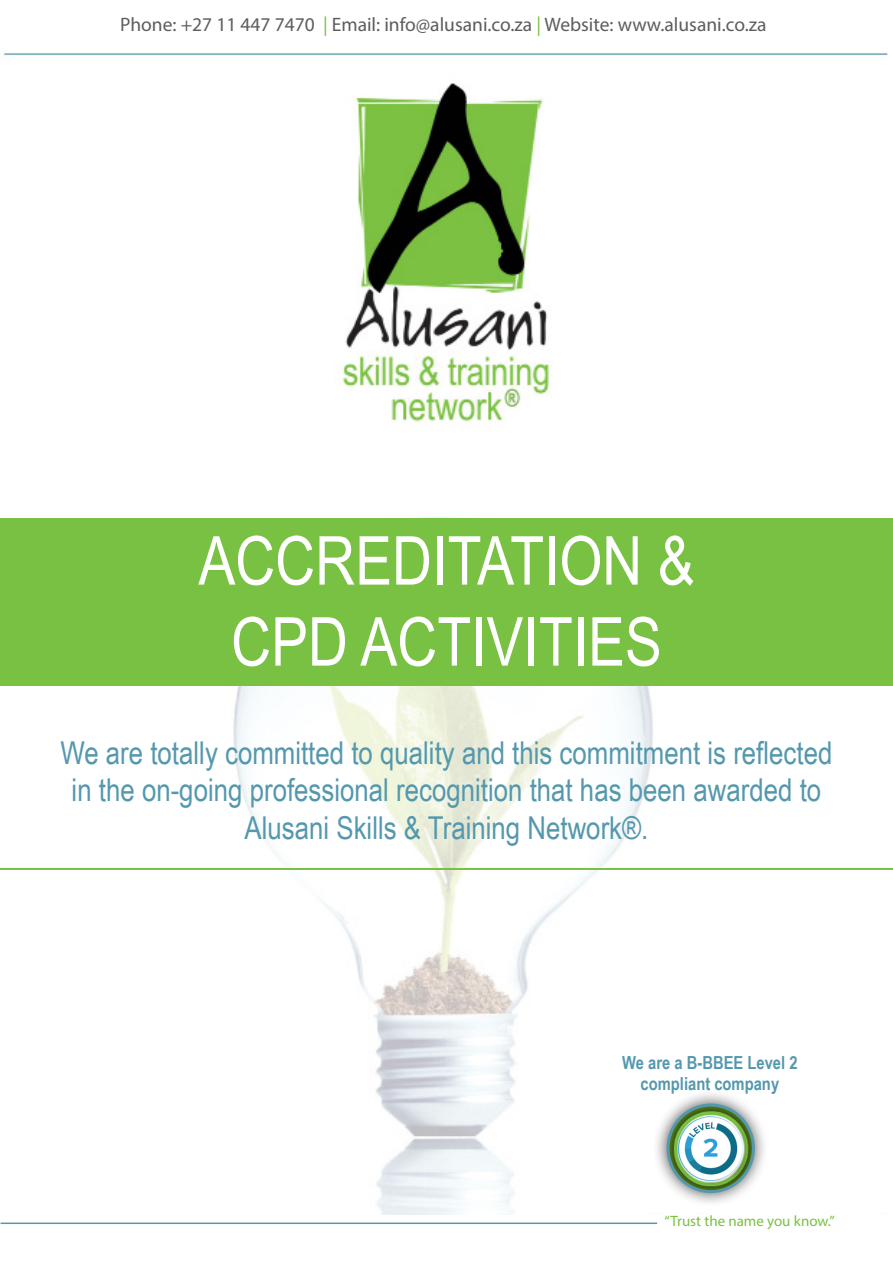
<style>
.page{position:relative;width:893px;height:1263px;background:#fff}
.page>*{position:absolute;margin:0;border:0;box-sizing:border-box;transform-origin:0 0}
.t1{font:67.5px/81px "Arial Narrow";color:#fff;text-align:center}
.Body{font:31.5px/37.5px "Arial Narrow";color:#5498ad;text-align:center}
.t2{font:19.5px "Myriad Pro";color:#5e5c5d}
.t3{font:700 18px "Arial Narrow";color:#5498ad}
.t4{font:15px "Myriad Pro";color:#79c142}
.s1{color:#79c142}
</style>
<div class="page">
<img style="left:0;top:52px;width:893px;height:1162px">
<div style="left:0;top:518px;width:893px;height:168px;background:#79c142"></div>
<hr style="left:0;top:868px;width:893px;height:1px;background:#79c142">
<hr style="left:1px;top:1222px;width:656px;height:2px;background:#5498ad">
<div style="left:653px;top:1090px;width:116px;height:117px;background:#231f20;opacity:.75"></div>
<img style="left:668px;top:1105px;width:85px;height:86px">
<div style="left:666px;top:1103px;width:89px;height:90px;border:3px solid #5498ad;border-radius:50%"></div>
<p class="t2" style="left:120px;top:12px;width:648px">Phone: +27 11 447 7470 <span class="s1">|</span> Email: info@alusani.co.za <span class="s1">|</span> Website: www.alusani.co.za</p>
<p class="t1" style="left:198px;top:518px;width:498px">ACCREDITATION &amp;<br>CPD ACTIVITIES</p>
<p class="Body" style="left:60px;top:733px;width:773px">We are totally committed to quality and this commitment is reflected in the on-going professional recognition that has been awarded to<br>Alusani Skills &amp; Training Network®.</p>
<p class="t3" style="left:622px;top:1049px;width:177px">We are a B-BBEE Level 2</p>
<p class="t3" style="left:641px;top:1070px;width:140px">compliant company</p>
<p class="t4" style="left:664px;top:1211px;width:172px">“Trust the name you know.”</p>
</div>
